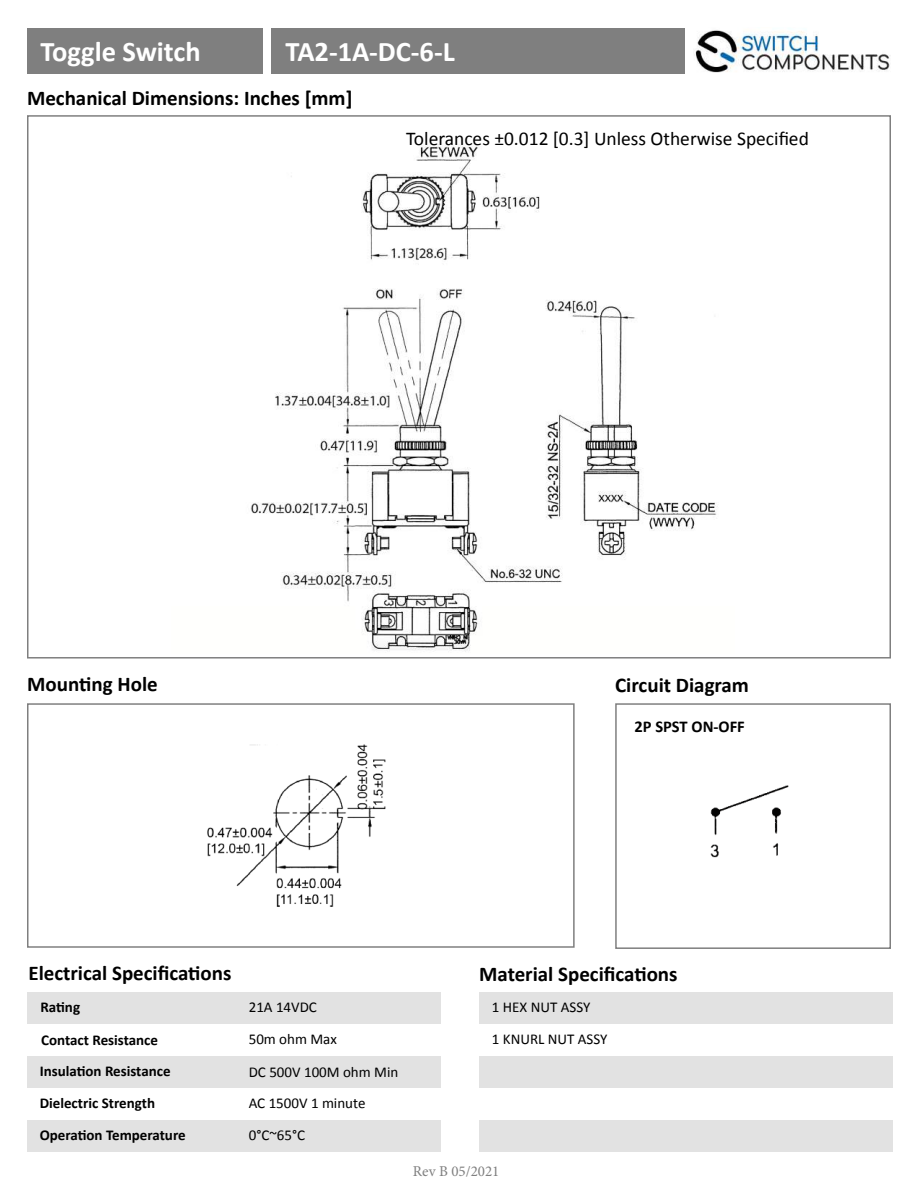
<style>
.page{position:relative;width:918px;height:1188px;background:#fff}
.page>*{position:absolute;margin:0;border:0;box-sizing:border-box;transform-origin:0 0}
.t1{font:700 28.5px "Calibri";color:#fff}
.t2{font:700 21px "Calibri";color:#000}
.t3{font:19.5px "Calibri";color:#000}
.t4{font:700 16.5px "Calibri";color:#000}
.t5{font:700 15px/32.1px "Calibri";color:#000}
.t6{font:15px/32px "Calibri";color:#000}
.t7{font:15px "Minion Pro";color:#7f7f7f}
</style>
<div class="page">
<img style="left:695px;top:30px;width:196px;height:43px">
<div style="left:27px;top:29px;width:236px;height:45px;background:#7f7f7f"></div>
<img style="left:207px;top:744px;width:179px;height:163px">
<div style="left:27px;top:703px;width:548px;height:245px;border:2px solid #7f7f7f"></div>
<img style="left:710px;top:785px;width:79px;height:73px">
<div style="left:615px;top:703px;width:276px;height:246px;border:2px solid #7f7f7f"></div>
<div style="left:27px;top:992px;width:414px;height:31px;background:#e2e2e2"></div>
<div style="left:479px;top:992px;width:414px;height:31px;background:#e2e2e2"></div>
<div style="left:27px;top:1056px;width:414px;height:32px;background:#e2e2e2"></div>
<div style="left:27px;top:1120px;width:414px;height:32px;background:#e2e2e2"></div>
<div style="left:479px;top:1056px;width:414px;height:32px;background:#e2e2e2"></div>
<div style="left:479px;top:1120px;width:414px;height:32px;background:#e2e2e2"></div>
<img style="left:250px;top:144px;width:468px;height:508px">
<div style="left:271px;top:28px;width:414px;height:46px;background:#7f7f7f"></div>
<h1 class="t1" style="left:40px;top:31px;width:162px">Toggle Switch</h1>
<h1 class="t1" style="left:286px;top:41px;width:171px">TA2-1A-DC-6-L</h1>
<p class="t2" style="left:27px;top:91px;width:327px">Mechanical Dimensions: Inches [mm]</p>
<p class="t3" style="left:406px;top:126px;width:404px">Tolerances ±0.012 [0.3] Unless Otherwise Speci昀椀ed</p>
<p class="t2" style="left:27px;top:669px;width:132px">Moun琀椀ng Hole</p>
<p class="t2" style="left:615px;top:671px;width:135px">Circuit Diagram</p>
<p class="t4" style="left:635px;top:721px;width:112px">2P SPST ON-OFF</p>
<p class="t2" style="left:28px;top:958px;width:205px">Electrical Speci昀椀ca琀椀ons</p>
<p class="t2" style="left:479px;top:959px;width:200px">Material Speci昀椀ca琀椀ons</p>
<p class="t5" style="left:40px;top:990px;width:119px;line-height:33px">Ra琀椀ng<br>Contact Resistance</p>
<p class="t5" style="left:40px;top:1055px;width:148px">Insula琀椀on Resistance<br>Dielectric Strength<br>Opera琀椀on Temperature</p>
<p class="t6" style="left:249px;top:991px;width:70px">21A 14VDC</p>
<p class="t6" style="left:249px;top:1023px;width:90px">50m ohm Max</p>
<p class="t6" style="left:249px;top:1056px;width:151px">DC 500V 100M ohm Min</p>
<p class="t6" style="left:249px;top:1087px;width:118px">AC 1500V 1 minute<br>0°C~65°C</p>
<p class="t6" style="left:492px;top:991px;width:100px">1 HEX NUT ASSY</p>
<p class="t6" style="left:492px;top:1023px;width:117px">1 KNURL NUT ASSY</p>
<p class="t7" style="left:413px;top:1162px;width:88px">Rev B 05/2021</p>
</div>
